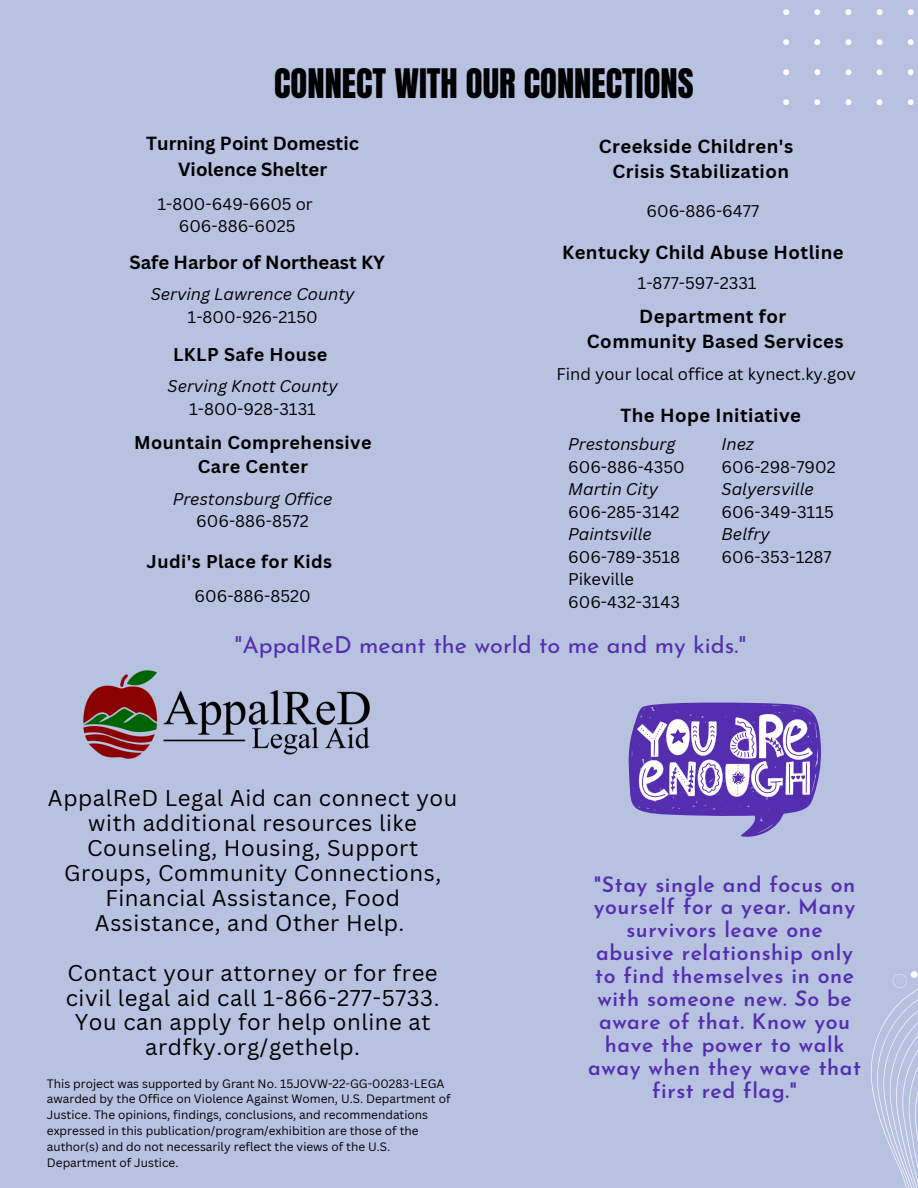
<style>
.page{position:relative;width:918px;height:1188px;background:#b7c2e1}
.page>*{position:absolute;margin:0;border:0;box-sizing:border-box;transform-origin:0 0}
.t1{font:34.65px "Anton";color:#000}
.t2{font:23.55px "Josefin Sans";color:#552eb0}
.t3{font:22.2px/24.9px "Canva Sans";letter-spacing:.025em;color:#000;text-align:center}
.t4{font:600 21.3px/23px "Josefin Sans";letter-spacing:.025em;color:#552eb0;text-align:center}
.t5{font:700 18.45px "Canva Sans";letter-spacing:.025em;color:#000}
.t6{font:700 18.45px/25.8px "Canva Sans";color:#000;text-align:center}
.t7{font:700 18px "Canva Sans";letter-spacing:.025em;color:#000}
.t8{font:16.5px "Canva Sans";color:#000}
.t9{font:italic 16.5px "Canva Sans";color:#000}
.t10{font:11.85px/15.8px "Canva Sans";color:#000}
.s1{font-style:italic}
</style>
<div class="page">
<svg style="left:783px;top:9px;width:131px;height:96px"></svg>
<img style="left:83px;top:670px;width:287px;height:89px">
<svg style="left:628px;top:702px;width:193px;height:135px"></svg>
<svg style="left:871px;top:971px;width:47px;height:217px"></svg>
<p class="t1" style="left:274px;top:59px;width:421px">CONNECT WITH OUR CONNECTIONS</p>
<p class="t6" style="left:146px;top:130px;width:214px">Turning Point Domestic<br>Violence Shelter</p>
<p class="t5" style="left:599px;top:134px;width:196px">Creekside Children's</p>
<p class="t5" style="left:613px;top:158px;width:178px">Crisis Stabilization</p>
<p class="t8" style="left:157px;top:192px;width:157px">1-800-649-6605 or</p>
<p class="t8" style="left:179px;top:214px;width:118px">606-886-6025</p>
<p class="t6" style="left:129px;top:249px;width:257px">Safe Harbor of Northeast KY</p>
<p class="t9" style="left:151px;top:282px;width:205px">Serving Lawrence County</p>
<p class="t8" style="left:188px;top:305px;width:132px">1-800-926-2150</p>
<p class="t7" style="left:173px;top:341px;width:156px">LKLP Safe House</p>
<p class="t9" style="left:168px;top:375px;width:172px">Serving Knott County</p>
<p class="t8" style="left:189px;top:397px;width:128px">1-800-928-3131</p>
<p class="t7" style="left:134px;top:429px;width:239px">Mountain Comprehensive</p>
<p class="t7" style="left:198px;top:454px;width:112px">Care Center</p>
<p class="t9" style="left:173px;top:487px;width:161px">Prestonsburg Office</p>
<p class="t8" style="left:196px;top:510px;width:114px">606-886-8572</p>
<p class="t7" style="left:147px;top:549px;width:187px">Judi's Place for Kids</p>
<p class="t8" style="left:195px;top:585px;width:118px">606-886-8520</p>
<p class="t8" style="left:647px;top:199px;width:114px">606-886-6477</p>
<p class="t5" style="left:562px;top:239px;width:283px">Kentucky Child Abuse Hotline</p>
<p class="t8" style="left:638px;top:271px;width:121px">1-877-597-2331</p>
<p class="t5" style="left:639px;top:303px;width:149px">Department for</p>
<p class="t5" style="left:587px;top:328px;width:258px">Community Based Services</p>
<p class="t8" style="left:556px;top:362px;width:301px">Find your local office at kynect.ky.gov</p>
<p class="t5" style="left:620px;top:402px;width:182px">The Hope Initiative</p>
<p class="t9" style="left:568px;top:433px;width:109px">Prestonsburg</p>
<p class="t8" style="left:568px;top:455px;width:118px">606-886-4350</p>
<p class="t9" style="left:568px;top:478px;width:91px">Martin City</p>
<p class="t8" style="left:568px;top:500px;width:113px">606-285-3142</p>
<p class="t9" style="left:568px;top:523px;width:85px">Paintsville</p>
<p class="t8" style="left:568px;top:545px;width:114px">606-789-3518</p>
<p class="t8" style="left:568px;top:568px;width:67px">Pikeville</p>
<p class="t8" style="left:568px;top:590px;width:113px">606-432-3143</p>
<p class="t9" style="left:722px;top:433px;width:34px">Inez</p>
<p class="t8" style="left:722px;top:455px;width:116px">606-298-7902</p>
<p class="t9" style="left:722px;top:478px;width:94px">Salyersville</p>
<p class="t8" style="left:722px;top:500px;width:114px">606-349-3115</p>
<p class="t9" style="left:722px;top:523px;width:50px">Belfry</p>
<p class="t8" style="left:722px;top:545px;width:112px">606-353-1287</p>
<p class="t2" style="left:234px;top:636px;width:513px">"AppalReD meant the world to me and my kids."</p>
<p class="t3" style="left:48px;top:785px;width:411px">AppalReD Legal Aid can connect you with additional resources like<br>Counseling, Housing, Support<br>Groups, Community Connections,<br>Financial Assistance, Food<br>Assistance, and Other Help.</p>
<p class="t3" style="left:66px;top:959px;width:375px">Contact your attorney or for free civil legal aid call 1-866-277-5733.<br>You can apply for help online at ardfky.org/gethelp.</p>
<p class="t10" style="left:47px;top:1075px;width:405px">This project was supported by Grant No. 15JOVW-22-GG-00283-LEGA awarded by the Office on Violence Against Women, U.S. Department of Justice. The opinions, findings, conclusions, and recommendations expressed in this publication/program/exhibition are those of the author(s) and do not necessarily reflect the views of the U.S.<br>Department of Justice.</p>
<p class="t4" style="left:588px;top:875px;width:274px">"Stay single and focus on yourself for a year. Many survivors leave one abusive relationship only to find themselves in one with someone new. <span class="s1">S</span>o be aware of that. Know you have the power to walk away when they wave that first red flag."</p>
</div>
